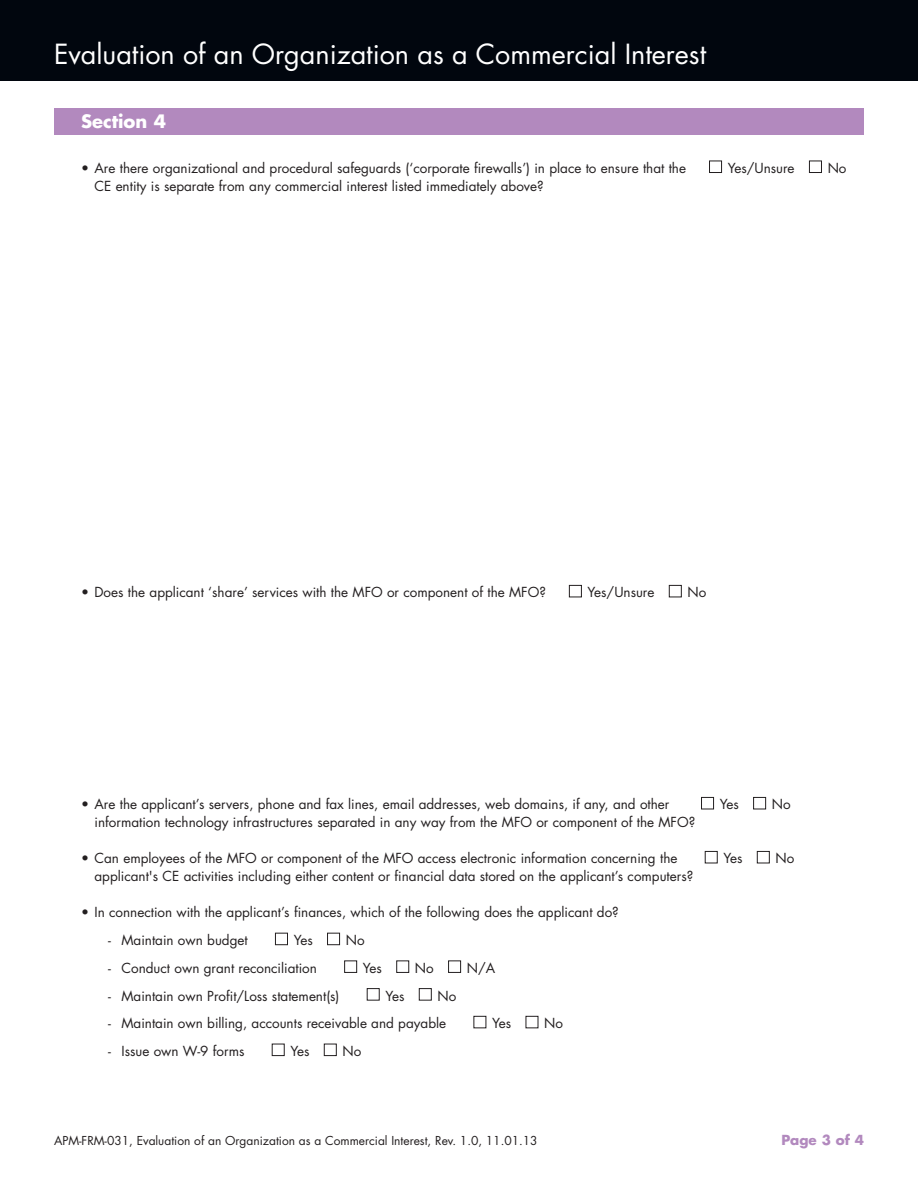
<style>
.page{position:relative;width:918px;height:1188px;background:#fff}
.page>*{position:absolute;margin:0;border:0;box-sizing:border-box;transform-origin:0 0}
.t1{font:27px "Futura";color:#fff}
.t2{font:700 18px "Futura";color:#fff}
.t3{font:13.5px "Futura";color:#231f20}
.t4{font:700 13.5px "Futura";color:#b289be}
.t5{font:12px "Futura";color:#231f20}
</style>
<div class="page">
<div style="left:0;top:0;width:918px;height:81px;background:#01060e"></div>
<div style="left:709px;top:161px;width:13px;height:12px;border:1px solid #231f20"></div>
<div style="left:809px;top:161px;width:13px;height:12px;border:1px solid #231f20"></div>
<div style="left:569px;top:585px;width:13px;height:12px;border:1px solid #231f20"></div>
<div style="left:669px;top:585px;width:13px;height:12px;border:1px solid #231f20"></div>
<div style="left:753px;top:797px;width:13px;height:12px;border:1px solid #231f20"></div>
<div style="left:701px;top:797px;width:13px;height:12px;border:1px solid #231f20"></div>
<div style="left:757px;top:851px;width:13px;height:12px;border:1px solid #231f20"></div>
<div style="left:705px;top:851px;width:13px;height:12px;border:1px solid #231f20"></div>
<div style="left:327px;top:933px;width:13px;height:12px;border:1px solid #231f20"></div>
<div style="left:275px;top:933px;width:13px;height:12px;border:1px solid #231f20"></div>
<div style="left:448px;top:960px;width:13px;height:13px;border:1px solid #231f20"></div>
<div style="left:396px;top:960px;width:13px;height:13px;border:1px solid #231f20"></div>
<div style="left:344px;top:960px;width:13px;height:13px;border:1px solid #231f20"></div>
<div style="left:419px;top:988px;width:13px;height:13px;border:1px solid #231f20"></div>
<div style="left:367px;top:988px;width:13px;height:13px;border:1px solid #231f20"></div>
<div style="left:526px;top:1016px;width:12px;height:12px;border:1px solid #231f20"></div>
<div style="left:474px;top:1016px;width:12px;height:12px;border:1px solid #231f20"></div>
<div style="left:324px;top:1044px;width:13px;height:12px;border:1px solid #231f20"></div>
<div style="left:272px;top:1044px;width:13px;height:12px;border:1px solid #231f20"></div>
<div style="left:54px;top:108px;width:810px;height:27px;background:#b289be"></div>
<h1 class="t1" style="left:54px;top:41px;width:654px">Evaluation of an Organization as a Commercial Interest</h1>
<h2 class="t2" style="left:81px;top:113px;width:87px">Section 4</h2>
<p class="t3" style="left:81px;top:162px;width:607px">• Are there organizational and procedural safeguards (‘corporate firewalls’) in place to ensure that the</p>
<p class="t3" style="left:728px;top:162px;width:68px">Yes/Unsure</p>
<p class="t3" style="left:828px;top:162px;width:20px">No</p>
<p class="t3" style="left:95px;top:180px;width:451px">CE entity is separate from any commercial interest listed immediately above?</p>
<p class="t3" style="left:81px;top:586px;width:466px">• Does the applicant ‘share’ services with the MFO or component of the MFO?</p>
<p class="t3" style="left:588px;top:586px;width:68px">Yes/Unsure</p>
<p class="t3" style="left:688px;top:586px;width:20px">No</p>
<p class="t3" style="left:81px;top:798px;width:590px">• Are the applicant’s servers, phone and fax lines, email addresses, web domains, if any, and other</p>
<p class="t3" style="left:720px;top:798px;width:21px">Yes</p>
<p class="t3" style="left:772px;top:798px;width:20px">No</p>
<p class="t3" style="left:95px;top:816px;width:602px">information technology infrastructures separated in any way from the MFO or component of the MFO?</p>
<p class="t3" style="left:81px;top:852px;width:598px">• Can employees of the MFO or component of the MFO access electronic information concerning the</p>
<p class="t3" style="left:723px;top:852px;width:21px">Yes</p>
<p class="t3" style="left:776px;top:852px;width:20px">No</p>
<p class="t3" style="left:95px;top:870px;width:600px">applicant's CE activities including either content or financial data stored on the applicant’s computers?</p>
<p class="t3" style="left:81px;top:906px;width:539px">• In connection with the applicant’s finances, which of the following does the applicant do?</p>
<p class="t3" style="left:108px;top:934px;width:141px">- Maintain own budget</p>
<p class="t3" style="left:294px;top:934px;width:21px">Yes</p>
<p class="t3" style="left:346px;top:934px;width:20px">No</p>
<p class="t3" style="left:108px;top:962px;width:210px">- Conduct own grant reconciliation</p>
<p class="t3" style="left:363px;top:962px;width:21px">Yes</p>
<p class="t3" style="left:415px;top:962px;width:20px">No</p>
<p class="t3" style="left:467px;top:962px;width:30px">N/A</p>
<p class="t3" style="left:108px;top:989px;width:233px">- Maintain own Profit/Loss statement(s)</p>
<p class="t3" style="left:385px;top:989px;width:21px">Yes</p>
<p class="t3" style="left:438px;top:989px;width:20px">No</p>
<p class="t3" style="left:108px;top:1017px;width:340px">- Maintain own billing, accounts receivable and payable</p>
<p class="t3" style="left:492px;top:1017px;width:21px">Yes</p>
<p class="t3" style="left:544px;top:1017px;width:20px">No</p>
<p class="t3" style="left:108px;top:1045px;width:138px">- Issue own W-9 forms</p>
<p class="t3" style="left:290px;top:1045px;width:21px">Yes</p>
<p class="t3" style="left:343px;top:1045px;width:20px">No</p>
<p class="t5" style="left:54px;top:1135px;width:485px">APM-FRM-031, Evaluation of an Organization as a Commercial Interest, Rev. 1.0, 11.01.13</p>
<p class="t4" style="left:781px;top:1134px;width:84px">Page 3 of 4</p>
</div>
